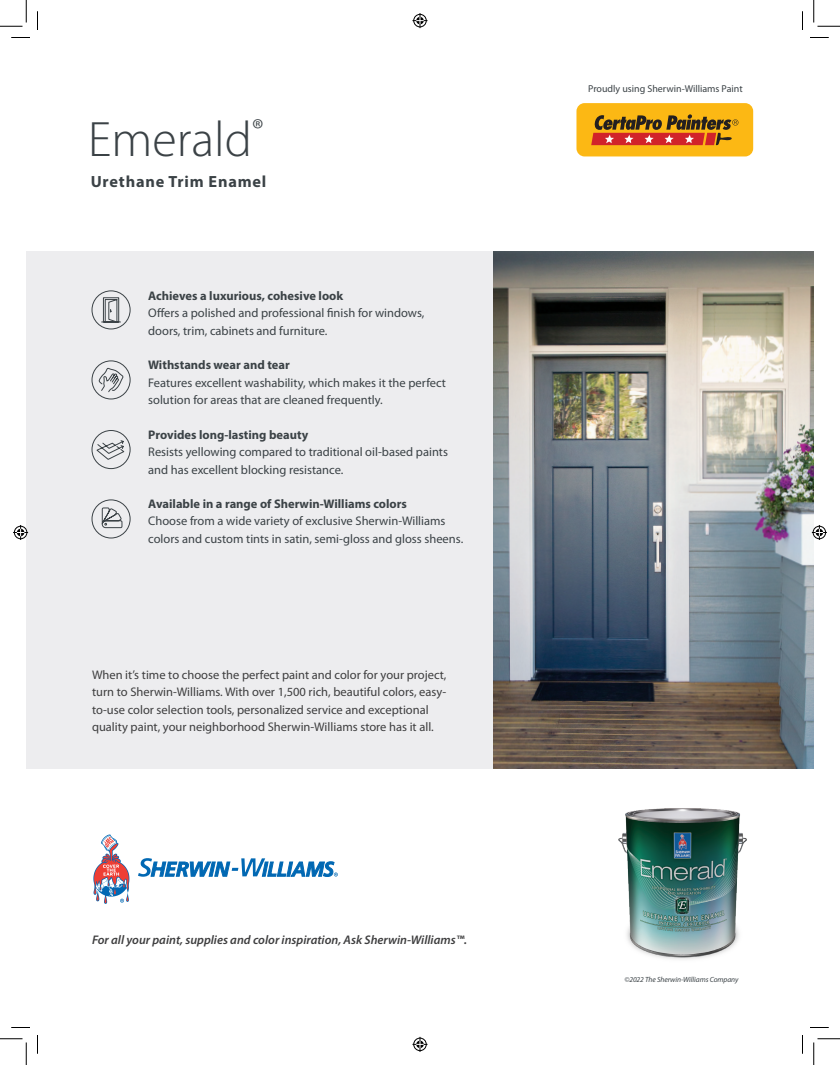
<style>
.page{position:relative;width:840px;height:1065px;background:#fff}
.page>*{position:absolute;margin:0;border:0;box-sizing:border-box;transform-origin:0 0}
.t1{font:300 50px "Myriad Pro";color:#3b4246}
.t2{font:700 16.25px "Myriad Pro";letter-spacing:.05em;color:#3b4246}
.t3{font:12.5px/17.5px "Myriad Pro";color:#3b4246}
.Body{font:12.5px/17.5px "Myriad Pro";color:#3e3e3f}
.Body-2{font:italic 600 12.5px "Myriad Pro";color:#3e3e3f}
.Body-3{font:10px "Myriad Pro";color:#3b4246}
.t4{font:italic 7.5px "Myriad Pro";letter-spacing:-.01em;color:#3b4246}
.s1{font-weight:700}
</style>
<div class="page">
<div style="left:26px;top:251px;width:776px;height:518px;background:#ededef"></div>
<img style="left:493px;top:251px;width:321px;height:518px">
<svg style="left:138px;top:858px;width:200px;height:19px"></svg>
<svg style="left:93px;top:835px;width:36px;height:69px"></svg>
<div style="left:92px;top:290px;width:39px;height:39px;border:1px solid #3b4246;border-radius:50%"></div>
<svg style="left:101px;top:297px;width:20px;height:26px"></svg>
<div style="left:92px;top:360px;width:39px;height:39px;border:1px solid #3b4246;border-radius:50%"></div>
<svg style="left:98px;top:367px;width:27px;height:26px"></svg>
<div style="left:92px;top:430px;width:39px;height:39px;border:1px solid #3b4246;border-radius:50%"></div>
<svg style="left:95px;top:440px;width:31px;height:21px"></svg>
<div style="left:92px;top:499px;width:39px;height:39px;border:1px solid #3b4246;border-radius:50%"></div>
<svg style="left:101px;top:507px;width:22px;height:22px"></svg>
<img style="left:618px;top:808px;width:129px;height:152px">
<div style="left:576px;top:103px;width:177px;height:53px;background:#fcb814;border-radius:8px"></div>
<svg style="left:591px;top:114px;width:147px;height:32px"></svg>
<svg style="left:11px;top:37px;width:19px;height:1px"></svg>
<svg style="left:810px;top:37px;width:19px;height:1px"></svg>
<svg style="left:11px;top:1027px;width:19px;height:1px"></svg>
<svg style="left:810px;top:1027px;width:19px;height:1px"></svg>
<svg style="left:37px;top:11px;width:1px;height:19px"></svg>
<svg style="left:37px;top:1035px;width:1px;height:19px"></svg>
<svg style="left:802px;top:11px;width:1px;height:19px"></svg>
<svg style="left:802px;top:1035px;width:1px;height:19px"></svg>
<svg style="left:0;top:0;width:27px;height:27px"></svg>
<svg style="left:0;top:1039px;width:27px;height:26px"></svg>
<svg style="left:814px;top:0;width:26px;height:27px"></svg>
<svg style="left:814px;top:1039px;width:26px;height:26px"></svg>
<svg style="left:412px;top:13px;width:16px;height:15px"></svg>
<svg style="left:412px;top:1037px;width:16px;height:15px"></svg>
<svg style="left:13px;top:525px;width:15px;height:15px"></svg>
<svg style="left:812px;top:525px;width:15px;height:15px"></svg>
<p class="t1" style="left:88px;top:112px;width:177px">Emerald<sup>®</sup></p>
<p class="t2" style="left:91px;top:171px;width:177px">Urethane Trim Enamel</p>
<p class="t3" style="left:148px;top:287px;width:278px"><span class="s1">Achieves a luxurious, cohesive look<br></span>Offers a polished and professional finish for windows, doors, trim, cabinets and furniture.</p>
<p class="t3" style="left:148px;top:356px;width:299px"><span class="s1">Withstands wear and tear<br></span>Features excellent washability, which makes it the perfect solution for areas that are cleaned frequently.</p>
<p class="t3" style="left:148px;top:426px;width:301px"><span class="s1">Provides long-lasting beauty<br></span>Resists yellowing compared to traditional oil-based paints and has excellent blocking resistance.</p>
<p class="t3" style="left:148px;top:495px;width:317px"><span class="s1">Available in a range of Sherwin-Williams colors<br></span>Choose from a wide variety of exclusive Sherwin-Williams colors and custom tints in satin, semi-gloss and gloss sheens.</p>
<p class="Body" style="left:92px;top:666px;width:356px">When it’s time to choose the perfect paint and color for your project, turn to Sherwin-Williams. With over 1,500 rich, beautiful colors, easy&shy;to-use color selection tools, personalized service and exceptional quality paint, your neighborhood Sherwin-Williams store has it all.</p>
<p class="Body-2" style="left:92px;top:932px;width:377px">For all your paint, supplies and color inspiration, Ask Sherwin-Williams™.</p>
<p class="Body-3" style="left:588px;top:83px;width:156px">Proudly using Sherwin-Williams Paint</p>
<p class="t4" style="left:624px;top:975px;width:116px">©2022 The Sherwin-Williams Company</p>
</div>
